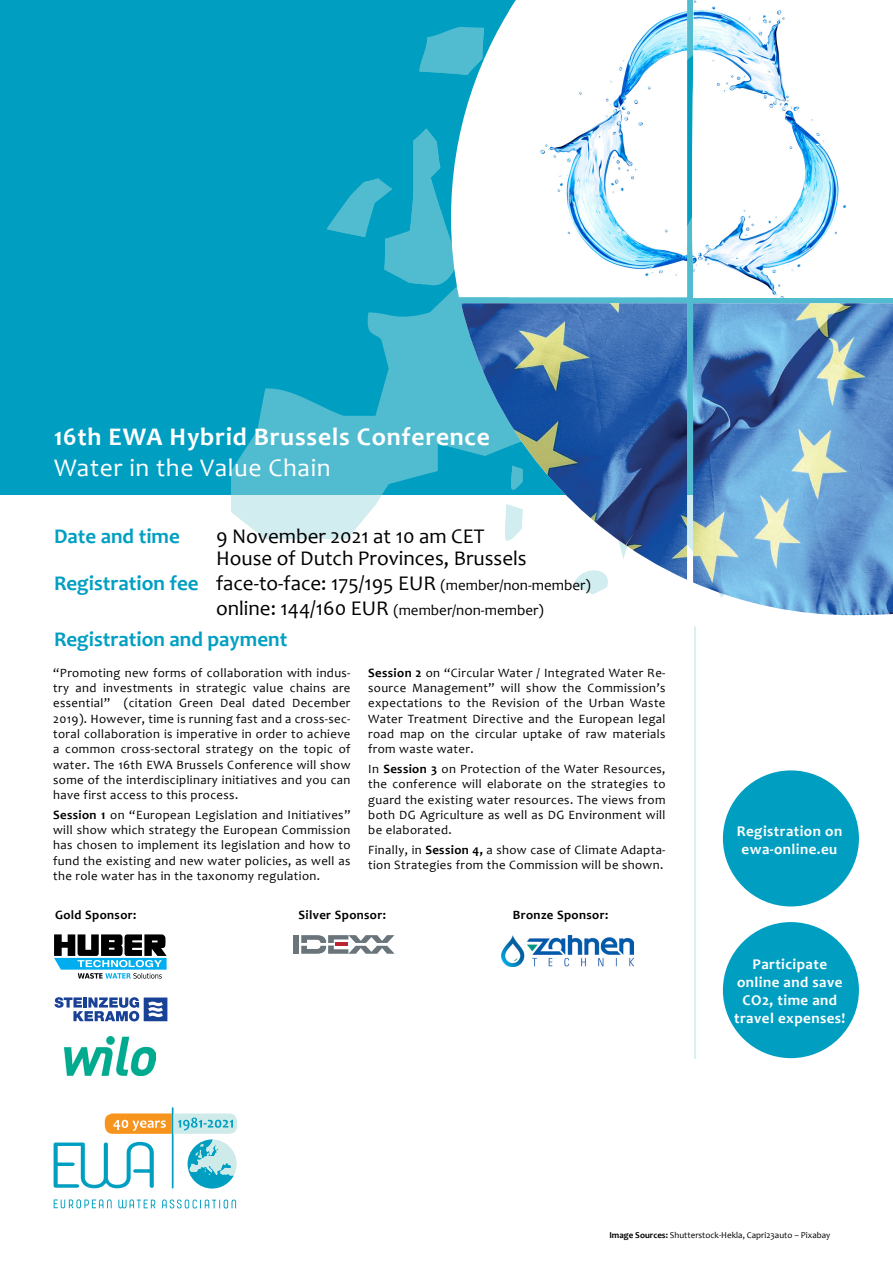
<style>
.page{position:relative;width:893px;height:1263px;background:#fff}
.page>*{position:absolute;margin:0;border:0;box-sizing:border-box;transform-origin:0 0}
.t1{font:700 25.5px/30.6px "Candara";letter-spacing:.03em;color:#fff}
.t2{font:21px/22.2px "Candara";color:#000}
.t3{font:700 21px "Candara";color:#009fc2}
.t4{font:700 15px/18px "Candara";letter-spacing:.03em;color:#fff;text-align:center}
.t5{font:15px "Candara";color:#000}
.t6{font:12.75px/15.3px "Candara";letter-spacing:.03em;color:#000;text-align:justify}
.t7{font:700 12.75px "Candara";letter-spacing:.03em;color:#000}
.copy{font:9px "Candara";color:#000}
.s1{font-weight:400}
.s2{font-weight:700;color:#009fc2}
.s3{font-size:15px}
.s4{font-size:21px}
.s5{font-weight:700}
</style>
<div class="page">
<div style="left:0;top:0;width:893px;height:494px;background:#009fc2"></div>
<svg style="left:231px;top:0;width:662px;height:595px"></svg>
<svg style="left:573px;top:580px;width:38px;height:14px"></svg>
<svg style="left:419px;top:27px;width:32px;height:48px"></svg>
<svg style="left:327px;top:128px;width:124px;height:162px"></svg>
<hr style="left:694px;top:626px;width:2px;height:433px;background:#ceebea">
<svg style="left:451px;top:0;width:58px;height:297px;fill:#fff"></svg>
<img style="left:509px;top:0;width:178px;height:297px">
<img style="left:461px;top:303px;width:226px;height:277px">
<img style="left:693px;top:303px;width:200px;height:312px">
<svg style="left:54px;top:1199px;width:58px;height:9px"></svg>
<svg style="left:118px;top:1199px;width:37px;height:9px"></svg>
<svg style="left:162px;top:1199px;width:74px;height:9px"></svg>
<hr style="left:172px;top:1107px;width:2px;height:81px;background:#009fc2">
<svg style="left:54px;top:1113px;width:183px;height:75px"></svg>
<div style="left:723px;top:770px;width:136px;height:136px;background:#009fc2;border-radius:50%"></div>
<div style="left:723px;top:922px;width:136px;height:136px;background:#009fc2;border-radius:50%"></div>
<img style="left:692px;top:0;width:197px;height:298px">
<div style="left:293px;top:935px;width:6px;height:19px;background:#6a747b"></div>
<svg style="left:301px;top:935px;width:94px;height:19px"></svg>
<svg style="left:54px;top:997px;width:113px;height:24px"></svg>
<svg style="left:54px;top:934px;width:113px;height:45px"></svg>
<img style="left:65px;top:1037px;width:91px;height:39px">
<img style="left:502px;top:935px;width:132px;height:32px">
<p class="t1" style="left:54px;top:421px;width:437px">16th EWA Hybrid Brussels Conference<br><span class="s1">Water in the Value Chain</span></p>
<p class="t3" style="left:54px;top:522px;width:127px">Date and time</p>
<p class="t2" style="left:216px;top:524px;width:312px">9 November 2021 at 10 am CET<br>House of Dutch Provinces, Brussels</p>
<p class="t2" style="left:54px;top:572px;width:538px"><span class="s2">Registration fee</span> face-to-face: 175/195 EUR <span class="s3">(member/non-member)</span></p>
<p class="t5" style="left:216px;top:601px;width:329px"><span class="s4">online: 144/160 EUR</span> (member/non-member)</p>
<p class="t3" style="left:54px;top:626px;width:235px">Registration and payment</p>
<p class="t6" style="left:53px;top:665px;width:299px">“Promoting new forms of collaboration with indus&shy;try and investments in strategic value chains are essential” (citation Green Deal dated December 2019). However, time is running fast and a cross-sec&shy;toral collaboration is imperative in order to achieve a common cross-sectoral strategy on the topic of water. The 16th EWA Brussels Conference will show some of the interdisciplinary initiatives and you can have first access to this process.</p>
<p class="t6" style="left:53px;top:807px;width:299px"><span class="s5">Session 1</span> on “European Legislation and Initiatives” will show which strategy the European Commission has chosen to implement its legislation and how to fund the existing and new water policies, as well as the role water has in the taxonomy regulation.</p>
<p class="t6" style="left:368px;top:665px;width:299px"><span class="s5">Session 2</span> on “Circular Water / Integrated Water Re&shy;source Management” will show the Commission’s expectations to the Revision of the Urban Waste Water Treatment Directive and the European legal road map on the circular uptake of raw materials from waste water.</p>
<p class="t6" style="left:368px;top:761px;width:299px">In <span class="s5">Session 3</span> on Protection of the Water Resources, the conference will elaborate on the strategies to guard the existing water resources. The views from both DG Agriculture as well as DG Environment will be elaborated.</p>
<p class="t6" style="left:368px;top:842px;width:299px">Finally, in <span class="s5">Session 4,</span> a show case of Climate Adapta&shy;tion Strategies from the Commission will be shown.</p>
<p class="t7" style="left:55px;top:907px;width:83px">Gold Sponsor:</p>
<p class="t7" style="left:298px;top:907px;width:89px">Silver Sponsor:</p>
<p class="t7" style="left:513px;top:907px;width:97px">Bronze Sponsor:</p>
<p class="t4" style="left:737px;top:821px;width:107px">Registration on ewa-online.eu</p>
<p class="t4" style="left:734px;top:955px;width:113px">Participate online and save<br>CO2, time and travel expenses!</p>
<p class="copy" style="left:609px;top:1229px;width:222px"><span class="s5">Image Sources:</span> Shutterstock-Hekla, Capri23auto – Pixabay</p>
</div>
